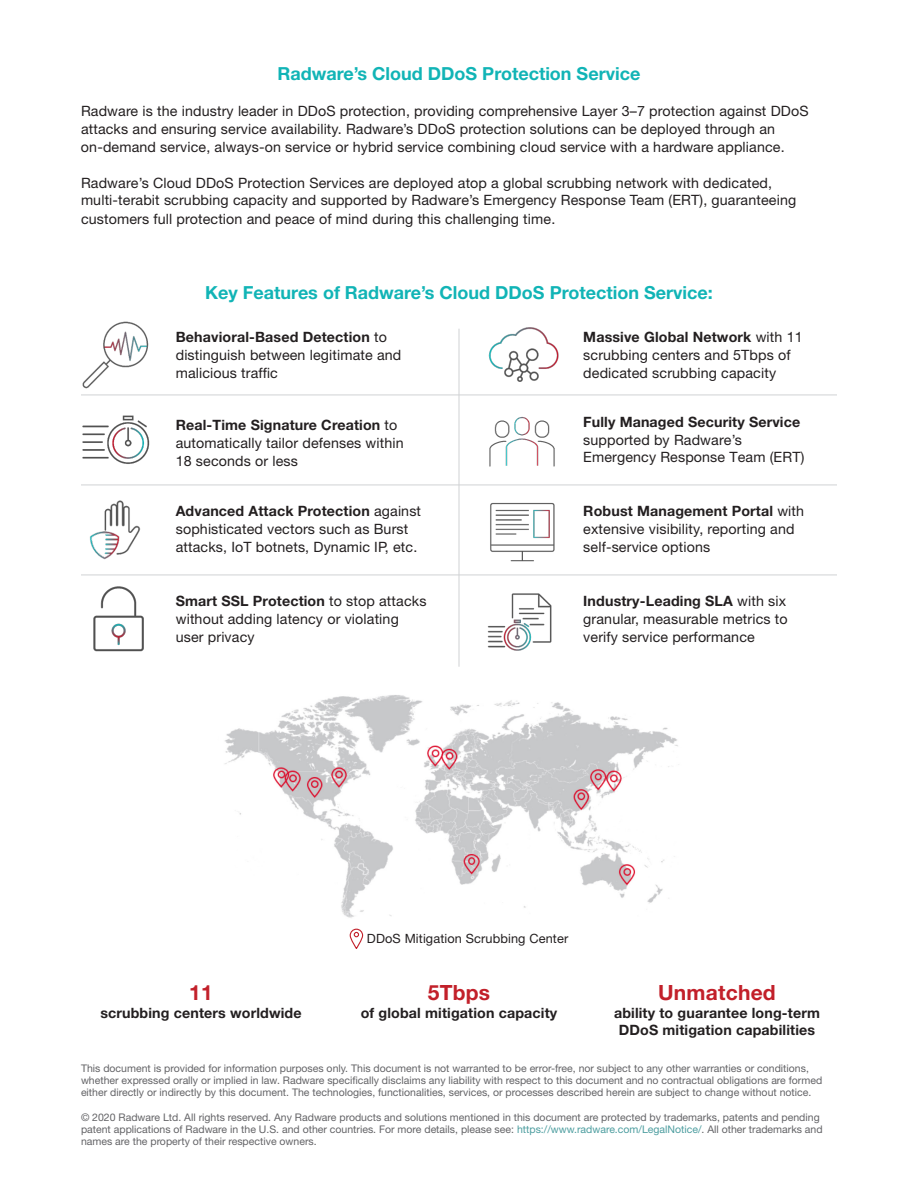
<style>
.page{position:relative;width:918px;height:1188px;background:#fff}
.page>*{position:absolute;margin:0;border:0;box-sizing:border-box;transform-origin:0 0}
.Body_Text{font:700 21px "Helvetica Neue LT Std";letter-spacing:.01em;color:#c2202a}
.Body_Text-2{font:700 18px "Helvetica Neue LT Std";color:#11b4b6}
.Body_Text-3{font:14.25px/18px "Helvetica Neue LT Std";letter-spacing:.01em;color:#231f20}
.Body_Text-4{font:700 14.25px/17.1px "Helvetica Neue LT Std";letter-spacing:.01em;color:#231f20;text-align:center}
.Body_Text-5{font:12.75px "Helvetica Neue LT Std";letter-spacing:.01em;color:#231f20}
._06_Copyright{font:10.5px/12px "Helvetica Neue LT Std";color:#636366}
.s1{font-weight:700}
.s2{color:#4c9d9f}
</style>
<div class="page">
<img style="left:82px;top:321px;width:67px;height:68px">
<img style="left:488px;top:327px;width:71px;height:55px">
<img style="left:489px;top:416px;width:66px;height:51px">
<img style="left:490px;top:502px;width:65px;height:60px">
<img style="left:487px;top:593px;width:65px;height:58px">
<img style="left:82px;top:415px;width:68px;height:49px">
<img style="left:89px;top:500px;width:52px;height:59px">
<img style="left:93px;top:586px;width:51px;height:66px">
<hr style="left:459px;top:329px;width:1px;height:338px;background:#d1d2d4">
<hr style="left:81px;top:485px;width:756px;height:1px;background:#d1d2d4">
<hr style="left:81px;top:395px;width:756px;height:1px;background:#d1d2d4">
<hr style="left:81px;top:575px;width:756px;height:1px;background:#d1d2d4">
<svg style="left:349px;top:928px;width:15px;height:21px"></svg>
<img style="left:225px;top:695px;width:453px;height:223px">
<p class="Body_Text-2" style="left:278px;top:63px;width:364px">Radware’s Cloud DDoS Protection Service</p>
<p class="Body_Text-3" style="left:81px;top:102px;width:729px">Radware is the industry leader in DDoS protection, providing comprehensive Layer 3–7 protection against DDoS attacks and ensuring service availability. Radware’s DDoS protection solutions can be deployed through an on-demand service, always-on service or hybrid service combining cloud service with a hardware appliance.</p>
<p class="Body_Text-3" style="left:81px;top:175px;width:717px;line-height:17.1px">Radware’s Cloud DDoS Protection Services are deployed atop a global scrubbing network with dedicated, multi-terabit scrubbing capacity and supported by Radware’s Emergency Response Team (ERT), guaranteeing</p>
<p class="Body_Text-3" style="left:81px;top:210px;width:476px">customers full protection and peace of mind during this challenging time.</p>
<p class="Body_Text-2" style="left:205px;top:282px;width:509px">Key Features of Radware’s Cloud DDoS Protection Service:</p>
<p class="Body_Text-3" style="left:176px;top:327px;width:227px"><span class="s1">Behavioral-Based Detection</span> to distinguish between legitimate and malicious traffic</p>
<p class="Body_Text-3" style="left:583px;top:327px;width:221px"><span class="s1">Massive Global Network</span> with 11 scrubbing centers and 5Tbps of dedicated scrubbing capacity</p>
<p class="Body_Text-3" style="left:583px;top:413px;width:223px;line-height:17.5px"><span class="s1">Fully Managed Security Service </span>supported by Radware’s<br>Emergency Response Team (ERT)</p>
<p class="Body_Text-3" style="left:583px;top:501px;width:222px"><span class="s1">Robust Management Portal</span> with extensive visibility, reporting and self-service options</p>
<p class="Body_Text-3" style="left:176px;top:415px;width:229px"><span class="s1">Real-Time Signature Creation</span> to automatically tailor defenses within<br>18 seconds or less</p>
<p class="Body_Text-3" style="left:176px;top:501px;width:247px"><span class="s1">Advanced Attack Protection</span> against sophisticated vectors such as Burst attacks, IoT botnets, Dynamic IP, etc.</p>
<p class="Body_Text-3" style="left:176px;top:592px;width:252px"><span class="s1">Smart SSL Protection</span> to stop attacks without adding latency or violating user privacy</p>
<p class="Body_Text-3" style="left:583px;top:592px;width:206px;text-align:justify"><span class="s1">Industry-Leading SLA</span> with six granular, measurable metrics to verify service performance</p>
<p class="Body_Text" style="left:189px;top:980px;width:25px">11</p>
<p class="Body_Text-4" style="left:100px;top:1004px;width:203px">scrubbing centers worldwide</p>
<p class="Body_Text-5" style="left:367px;top:931px;width:203px">DDoS Mitigation Scrubbing Center</p>
<p class="Body_Text" style="left:428px;top:980px;width:64px">5Tbps</p>
<p class="Body_Text-4" style="left:361px;top:1004px;width:198px">of global mitigation capacity</p>
<p class="Body_Text" style="left:658px;top:980px;width:119px">Unmatched</p>
<p class="Body_Text-4" style="left:614px;top:1004px;width:207px">ability to guarantee long-term<br>DDoS mitigation capabilities</p>
<p class="_06_Copyright" style="left:81px;top:1063px;width:743px">This document is provided for information purposes only. This document is not warranted to be error-free, nor subject to any other warranties or conditions, whether expressed orally or implied in law. Radware specifically disclaims any liability with respect to this document and no contractual obligations are formed either directly or indirectly by this document. The technologies, functionalities, services, or processes described herein are subject to change without notice.</p>
<p class="_06_Copyright" style="left:81px;top:1111px;width:743px">© 2020 Radware Ltd. All rights reserved. Any Radware products and solutions mentioned in this document are protected by trademarks, patents and pending patent applications of Radware in the U.S. and other countries. For more details, please see: <span class="s2">https://www.radware.com/LegalNotice/</span>. All other trademarks and names are the property of their respective owners.</p>
</div>
